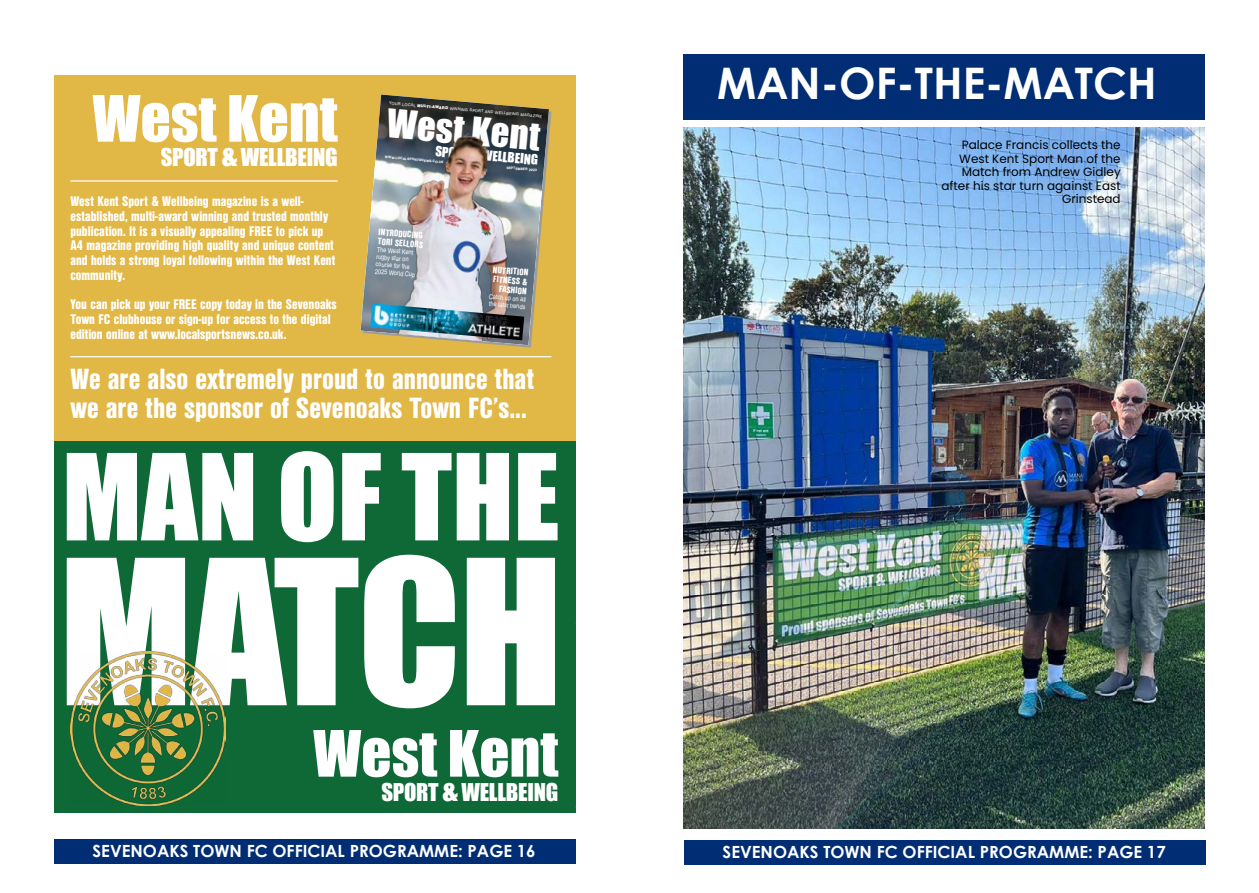
<style>
.page{position:relative;width:1259px;height:893px;background:#fff}
.page>*{position:absolute;margin:0;border:0;box-sizing:border-box;transform-origin:0 0}
.t1{font:186.45px "Impact";color:#fff}
.t2{font:110.55px "Impact";color:#fff}
.t3{font:58.95px "Impact";color:#fff}
.t4{font:700 43.5px "Century Gothic";color:#fff}
.t5{font:36.45px "Impact";color:#fff}
.t6{font:900 28.2px/29.5px "Nimbus San Con L";color:#fff}
.t7{font:22.8px "Impact";letter-spacing:-.01em;color:#fff}
.t8{font:700 16.8px "Century Gothic";color:#fff}
.t9{font:900 13.5px/14.7px "Nimbus San Con L";color:#fff}
.t10{font:13.05px "Impact";color:#fff}
.t11{font:12px/13.5px "Poppins";color:#000;text-align:right}
.t12{font:900 9px/9.3px "Nimbus San Con L";color:#fff}
.t13{font:6.75px/7.4px "Nimbus San Con L";color:#fff}
.t14{font:4.2px "Nimbus San";color:#fff}
.t15{font:700 3.75px "Nimbus San";color:#fff}
.s1{font-size:27px}
.s2{font-weight:900}
.s3{font-size:15.9px}
</style>
<div class="page">
<img style="left:683px;top:128px;width:522px;height:701px">
<div style="left:54px;top:839px;width:521px;height:24px;background:#002d74"></div>
<div style="left:684px;top:840px;width:521px;height:25px;background:#002d74"></div>
<div style="left:683px;top:54px;width:522px;height:65px;background:#002d74"></div>
<div style="left:54px;top:75px;width:521px;height:370px;background:#e1b746"></div>
<div style="left:54px;top:441px;width:517px;height:371px;background:#0e6937"></div>
<img style="left:70px;top:651px;width:155px;height:154px">
<svg style="left:575px;top:618px;width:1px;height:12px"></svg>
<div style="left:238px;top:717px;width:337px;height:95px;background:#0e6937"></div>
<img style="left:360px;top:95px;width:189px;height:250px">
<svg style="left:463px;top:95px;width:8px;height:4px"></svg>
<svg style="left:364px;top:210px;width:4px;height:8px"></svg>
<svg style="left:544px;top:225px;width:4px;height:9px"></svg>
<hr style="left:70px;top:356px;width:481px;height:1px;background:#fff">
<hr style="left:70px;top:180px;width:268px;height:2px;background:#fff">
<h3 class="t3" style="left:93px;top:73px;width:247px">West Kent</h3>
<h3 class="t7" style="left:161px;top:139px;width:178px">SPORT <span class="s1">&amp;</span> WELLBEING</h3>
<p class="t9" style="left:70px;top:193px;width:266px">West Kent Sport &amp; Wellbeing magazine is a well&shy;established, multi-award winning and trusted monthly publication. It is a visually appealing FREE to pick up A4 magazine providing high quality and unique content and holds a strong loyal following within the West Kent community.</p>
<p class="t9" style="left:70px;top:297px;width:268px">You can pick up your FREE copy today in the Sevenoaks<br>Town FC clubhouse or sign-up for access to the digital edition online at www.localsportsnews.co.uk.</p>
<p class="t14" style="left:389px;top:101px;width:155px;rotate:5deg">YOUR LOCAL <span class="s2">M ULTI-AW ARD</span> W INNING SPORT AND W ELLBEING MAGAZINE</p>
<h3 class="t5" style="left:390px;top:95px;width:162px;rotate:5deg">W estKent</h3>
<p class="t10" style="left:436px;top:141px;width:104px;rotate:5deg">SPORT<span class="s3">&amp;</span> W ELLBEING</p>
<p class="t15" style="left:385px;top:155px;width:60px;rotate:5deg">W W W .LOCALSPORTSNEW S.CO.UK</p>
<p class="t15" style="left:507px;top:165px;width:32px;rotate:5deg">SEPTEMBER 2023</p>
<p class="t12" style="left:379px;top:227px;width:47px;rotate:5deg">INTRODUCING<br>TORISELLORS</p>
<p class="t13" style="left:377px;top:245px;width:42px;rotate:5deg">The W est Kent rugby star on course for the<br>2025 W orld Cup</p>
<p class="t12" style="left:493px;top:265px;width:37px;text-align:right;rotate:5deg">NUTRITION<br>FITNESS &amp;<br>FASHION</p>
<p class="t13" style="left:489px;top:292px;width:39px;rotate:5deg">Catch up on all the latst trends</p>
<h3 class="t6" style="left:70px;top:363px;width:465px">We are also extremely proud to announce that we are the sponsor of Sevenoaks Town FC’s...</h3>
<h2 class="t2" style="left:62px;top:411px;width:499px">MAN OF THE</h2>
<h1 class="t1" style="left:59px;top:487px;width:505px">MATCH</h1>
<h3 class="t3" style="left:313px;top:708px;width:247px">West Kent</h3>
<h3 class="t7" style="left:381px;top:774px;width:178px">SPORT <span class="s1">&amp;</span> WELLBEING</h3>
<h3 class="t4" style="left:717px;top:50px;width:441px">MAN-OF-THE-MATCH</h3>
<p class="t11" style="left:941px;top:138px;width:181px">Palace Francis collects the<br>West Kent Sport Man of the<br>Match from Andrew Gidley after his star turn against East<br>Grinstead</p>
<p class="t8" style="left:93px;top:838px;width:444px">SEVENOAKS TOWN FC OFFICIAL PROGRAMME: PAGE 16</p>
<p class="t8" style="left:722px;top:839px;width:444px">SEVENOAKS TOWN FC OFFICIAL PROGRAMME: PAGE 17</p>
</div>
